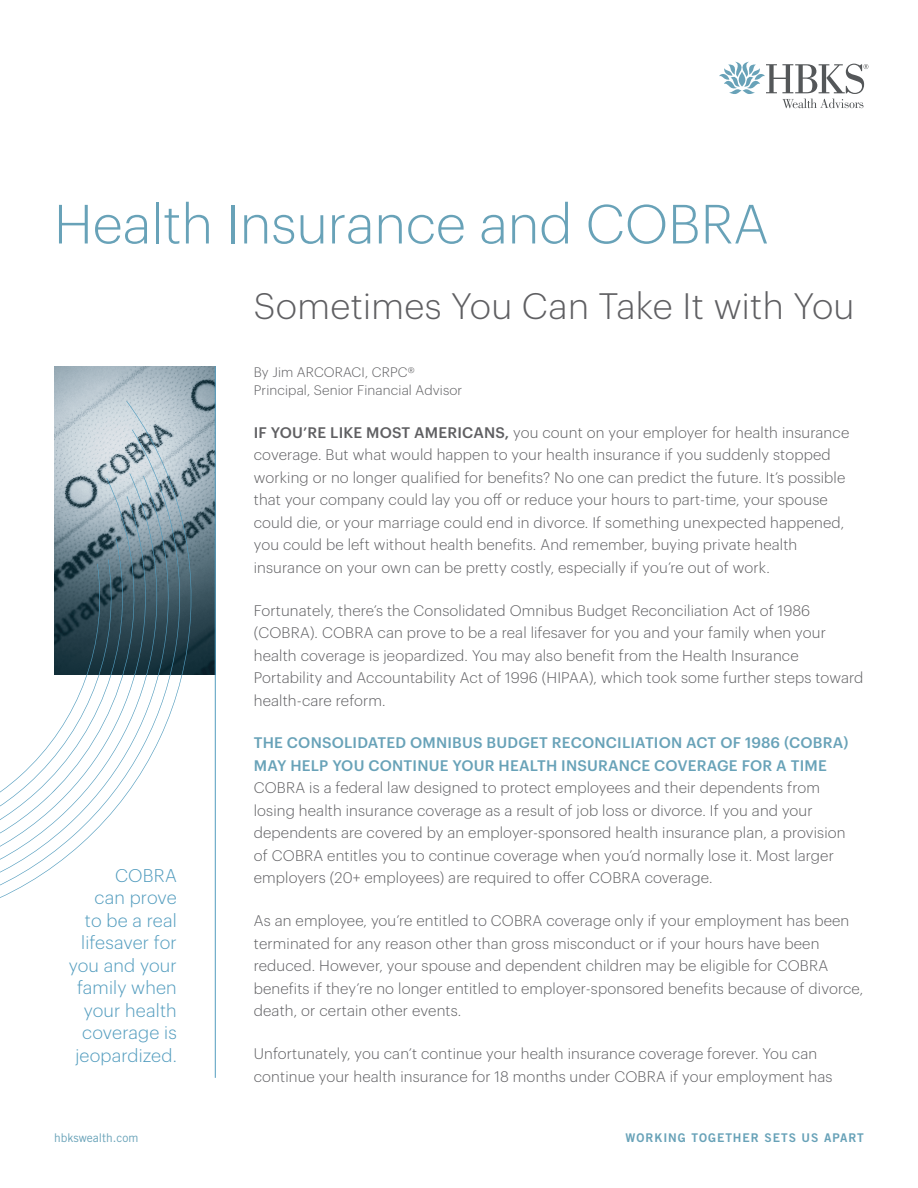
<style>
.page{position:relative;width:918px;height:1188px;background:#fff}
.page>*{position:absolute;margin:0;border:0;box-sizing:border-box;transform-origin:0 0}
.t1{font:300 54px "Graphik";color:#68a2b8}
.t2{font:300 36px "Graphik";letter-spacing:.01em;color:#5f5f62}
.t3{font:300 18px/22.5px "Graphik";letter-spacing:.01em;color:#529cbe;text-align:right}
.t4{font:300 15px/22.5px "Graphik";letter-spacing:.01em;color:#5f5f62}
.t5{font:500 15px/22.5px "Graphik";letter-spacing:.015em;color:#68a2b8}
.t6{font:300 13.5px/18px "Graphik";letter-spacing:.01em;color:#5f5f62}
.t7{font:12px "Trade Gothic Bold Two";letter-spacing:.08em;color:#68a2b8}
.t8{font:12px "Trade Gothic";color:#68a2b8}
.s1{font-weight:500}
</style>
<div class="page">
<img style="left:54px;top:366px;width:161px;height:308px">
<svg style="left:719px;top:62px;width:149px;height:46px"></svg>
<hr style="left:215px;top:366px;width:1px;height:712px;background:#529cbe">
<svg style="left:0;top:401px;width:193px;height:497px"></svg>
<svg style="left:0;top:478px;width:155px;height:397px"></svg>
<h1 class="t1" style="left:54px;top:202px;width:716px">Health Insurance and COBRA</h1>
<p class="t3" style="left:69px;top:865px;width:110px">COBRA<br>can prove<br>to be a real lifesaver for you and your family when your health coverage is jeopardized.</p>
<h2 class="t2" style="left:254px;top:291px;width:602px">Sometimes You Can Take It with You</h2>
<p class="t6" style="left:254px;top:364px;width:210px">By Jim ARCORACI, CRPC®<br>Principal, Senior Financial Advisor</p>
<p class="t4" style="left:254px;top:422px;width:597px"><span class="s1">IF YOU’RE LIKE MOST AMERICANS,</span> you count on your employer for health insurance coverage. But what would happen to your health insurance if you suddenly stopped working or no longer qualified for benefits? No one can predict the future. It’s possible that your company could lay you off or reduce your hours to part-time, your spouse could die, or your marriage could end in divorce. If something unexpected happened, you could be left without health benefits. And remember, buying private health insurance on your own can be pretty costly, especially if you’re out of work.</p>
<p class="t4" style="left:254px;top:600px;width:611px">Fortunately, there’s the Consolidated Omnibus Budget Reconciliation Act of 1986 (COBRA). COBRA can prove to be a real lifesaver for you and your family when your health coverage is jeopardized. You may also benefit from the Health Insurance Portability and Accountability Act of 1996 (HIPAA), which took some further steps toward health-care reform.</p>
<p class="t5" style="left:254px;top:734px;width:596px">THE CONSOLIDATED OMNIBUS BUDGET RECONCILIATION ACT OF 1986 (COBRA)<br>MAY HELP YOU CONTINUE YOUR HEALTH INSURANCE COVERAGE FOR A TIME</p>
<p class="t4" style="left:254px;top:778px;width:593px">COBRA is a federal law designed to protect employees and their dependents from losing health insurance coverage as a result of job loss or divorce. If you and your dependents are covered by an employer-sponsored health insurance plan, a provision of COBRA entitles you to continue coverage when you’d normally lose it. Most larger employers (20+ employees) are required to offer COBRA coverage.</p>
<p class="t4" style="left:254px;top:911px;width:611px">As an employee, you’re entitled to COBRA coverage only if your employment has been terminated for any reason other than gross misconduct or if your hours have been reduced. However, your spouse and dependent children may be eligible for COBRA benefits if they’re no longer entitled to employer-sponsored benefits because of divorce, death, or certain other events.</p>
<p class="t4" style="left:254px;top:1043px;width:580px">Unfortunately, you can’t continue your health insurance coverage forever. You can continue your health insurance for 18 months under COBRA if your employment has</p>
<p class="t8" style="left:54px;top:1133px;width:86px">hbkswealth.com</p>
<p class="t7" style="left:625px;top:1133px;width:240px">WORKING TOGETHER SETS US APART</p>
</div>
